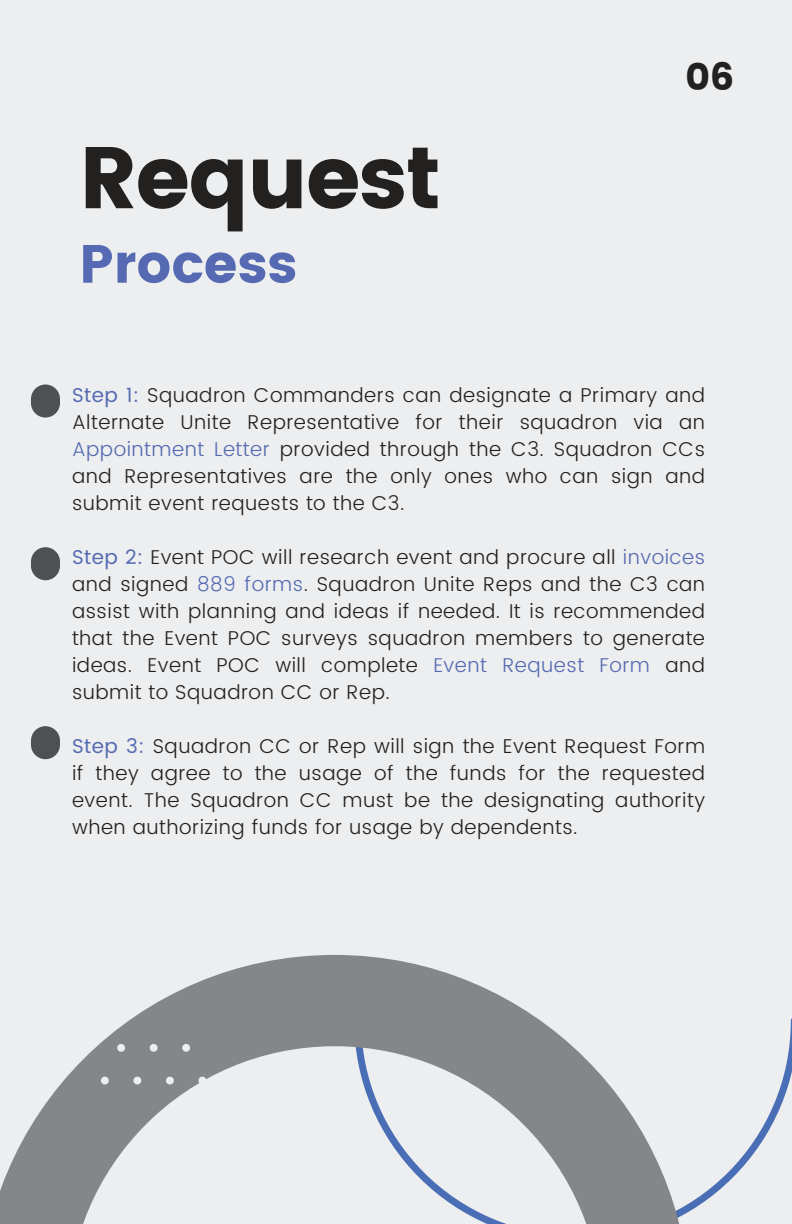
<style>
.page{position:relative;width:792px;height:1224px;background:#edeeef}
.page>*{position:absolute;margin:0;border:0;box-sizing:border-box;transform-origin:0 0}
.t1{font:87.2px "Poppins";letter-spacing:-.025em;color:#232120}
.t2{font:53.8px "Poppins";color:#556ab2}
.t3{font:37.8px "Poppins";color:#232120}
.t4{font:300 20px/27px "Poppins";letter-spacing:.025em;color:#232120;text-align:justify}
.s1{font-weight:400;color:#556ab2}
.s2{color:#556ab2}
</style>
<div class="page">
<svg style="left:690px;top:1018px;width:102px;height:193px"></svg>
<svg style="left:0;top:955px;width:690px;height:269px"></svg>
<svg style="left:85px;top:1044px;width:8px;height:8px"></svg>
<svg style="left:117px;top:1044px;width:8px;height:8px"></svg>
<svg style="left:150px;top:1044px;width:8px;height:8px"></svg>
<svg style="left:182px;top:1044px;width:8px;height:8px"></svg>
<svg style="left:101px;top:1077px;width:8px;height:7px"></svg>
<svg style="left:133px;top:1077px;width:8px;height:7px"></svg>
<svg style="left:166px;top:1077px;width:8px;height:7px"></svg>
<svg style="left:199px;top:1077px;width:7px;height:7px"></svg>
<div style="left:31px;top:384px;width:29px;height:34px;background:#4f5052;border-radius:15px"></div>
<div style="left:31px;top:547px;width:29px;height:33px;background:#4f5052;border-radius:15px"></div>
<div style="left:31px;top:726px;width:29px;height:33px;background:#4f5052;border-radius:15px"></div>
<h1 class="t1" style="left:79px;top:127px;width:363px">Request</h1>
<h2 class="t2" style="left:79px;top:233px;width:220px">Process</h2>
<h3 class="t3" style="left:685px;top:55px;width:50px">06</h3>
<p class="t4" style="left:72px;top:382px;width:635px"><span class="s1">Step 1:</span> Squadron Commanders can designate a Primary and Alternate Unite Representative for their squadron via an <span class="s2">Appointment Letter</span> provided through the C3. Squadron CCs and Representatives are the only ones who can sign and submit event requests to the C3.</p>
<p class="t4" style="left:72px;top:544px;width:635px"><span class="s1">Step 2:</span> Event POC will research event and procure all <span class="s2">invoices </span>and signed <span class="s2">889 forms</span>. Squadron Unite Reps and the C3 can assist with planning and ideas if needed. It is recommended that the Event POC surveys squadron members to generate ideas. Event POC will complete <span class="s2">Event Request Form</span> and submit to Squadron CC or Rep.</p>
<p class="t4" style="left:72px;top:733px;width:635px"><span class="s1">Step 3:</span> Squadron CC or Rep will sign the Event Request Form if they agree to the usage of the funds for the requested event. The Squadron CC must be the designating authority when authorizing funds for usage by dependents.</p>
</div>
